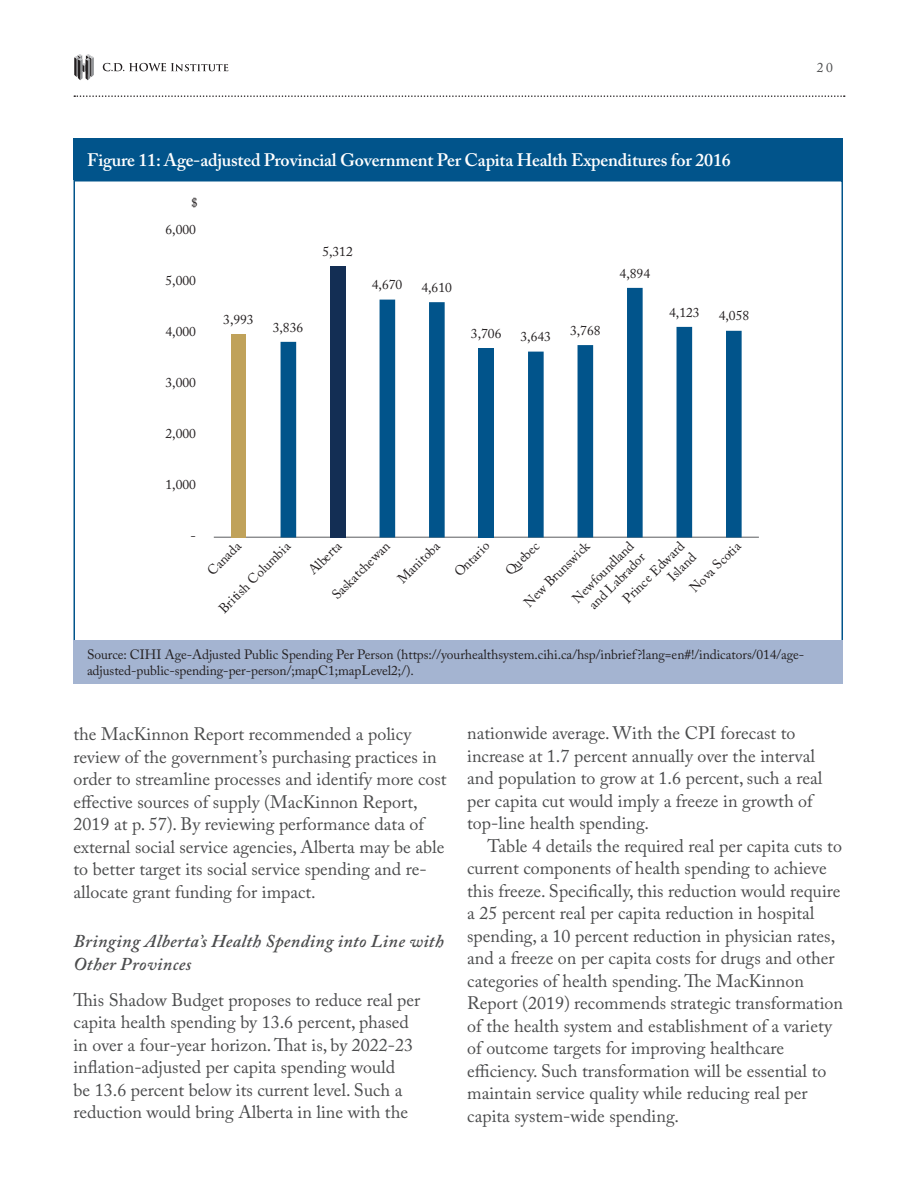
<style>
.page{position:relative;width:918px;height:1188px;background:#fff}
.page>*{position:absolute;margin:0;border:0;box-sizing:border-box;transform-origin:0 0}
.Body_Copy{font:18px/22.5px "Adobe Caslon Pro";color:#4b4c4d}
.Table_Header{font:600 18px "Adobe Caslon Pro";letter-spacing:-.01em;color:#fff}
.Level_Three_Head{font:italic 600 18px/22.5px "Adobe Caslon Pro";letter-spacing:.02em;color:#4b4c4d}
.table_foot_note{font:13.5px/16.2px "Adobe Caslon Pro";letter-spacing:-.005em;color:#231f20;text-align:center}
.t1{font:13.5px "Adobe Caslon Pro";color:#4b4c4d}
</style>
<div class="page">
<svg style="left:74px;top:95px;width:771px;height:2px"></svg>
<svg style="left:74px;top:54px;width:20px;height:26px"></svg>
<svg style="left:103px;top:63px;width:125px;height:8px"></svg>
<div style="left:74px;top:180px;width:769px;height:462px;background:#fff;border:2px solid #01548b"></div>
<hr style="left:214px;top:537px;width:545px;height:1px;background:#6c6d70">
<div style="left:231px;top:334px;width:15px;height:204px;background:#c0a25a"></div>
<div style="left:330px;top:266px;width:16px;height:272px;background:#132e54"></div>
<svg style="left:281px;top:288px;width:461px;height:250px"></svg>
<div style="left:74px;top:640px;width:769px;height:44px;background:#a4b4d1"></div>
<div style="left:74px;top:138px;width:769px;height:42px;background:#01548b"></div>
<p class="t1" style="left:817px;top:59px;width:18px">20</p>
<p class="Table_Header" style="left:87px;top:149px;width:645px">Figure 11: Age-adjusted Provincial Government Per Capita Health Expenditures for 2016</p>
<p class="table_foot_note" style="left:191px;top:194px;width:8px">$</p>
<p class="table_foot_note" style="left:166px;top:221px;width:32px">6,000</p>
<p class="table_foot_note" style="left:166px;top:272px;width:32px">5,000</p>
<p class="table_foot_note" style="left:166px;top:323px;width:32px">4,000</p>
<p class="table_foot_note" style="left:166px;top:374px;width:32px">3,000</p>
<p class="table_foot_note" style="left:166px;top:425px;width:32px">2,000</p>
<p class="table_foot_note" style="left:166px;top:476px;width:32px">1,000</p>
<p class="table_foot_note" style="left:223px;top:311px;width:32px">3,993</p>
<p class="table_foot_note" style="left:273px;top:319px;width:32px">3,836</p>
<p class="table_foot_note" style="left:322px;top:243px;width:32px">5,312</p>
<p class="table_foot_note" style="left:372px;top:276px;width:32px">4,670</p>
<p class="table_foot_note" style="left:421px;top:279px;width:32px">4,610</p>
<p class="table_foot_note" style="left:471px;top:325px;width:32px">3,706</p>
<p class="table_foot_note" style="left:521px;top:329px;width:32px">3,643</p>
<p class="table_foot_note" style="left:570px;top:322px;width:32px">3,768</p>
<p class="table_foot_note" style="left:620px;top:265px;width:32px">4,894</p>
<p class="table_foot_note" style="left:669px;top:304px;width:32px">4,123</p>
<p class="table_foot_note" style="left:719px;top:307px;width:32px">4,058</p>
<p class="table_foot_note" style="left:191px;top:527px;width:7px">-</p>
<p class="table_foot_note" style="left:520px;top:599px;width:88px;rotate:-45deg">New Brunswick</p>
<p class="table_foot_note" style="left:619px;top:595px;width:83px;text-align:right;rotate:-45deg">Prince Edward<br>Island</p>
<p class="table_foot_note" style="left:569px;top:595px;width:82px;rotate:-45deg">Newfoundland and Labrador</p>
<p class="table_foot_note" style="left:686px;top:584px;width:67px;rotate:-45deg">Nova Scotia</p>
<p class="table_foot_note" style="left:329px;top:591px;width:77px;rotate:-45deg">Saskatchewan</p>
<p class="table_foot_note" style="left:394px;top:575px;width:55px;rotate:-45deg">Manitoba</p>
<p class="table_foot_note" style="left:451px;top:568px;width:45px;rotate:-45deg">Ontario</p>
<p class="table_foot_note" style="left:502px;top:567px;width:43px;rotate:-45deg">Quebec</p>
<p class="table_foot_note" style="left:215px;top:605px;width:97px;rotate:-45deg">British Columbia</p>
<p class="table_foot_note" style="left:305px;top:566px;width:42px;rotate:-45deg">Alberta</p>
<p class="table_foot_note" style="left:204px;top:567px;width:43px;rotate:-45deg">Canada</p>
<p class="table_foot_note" style="left:87px;top:646px;width:719px;text-align:left">Source: CIHI Age-Adjusted Public Spending Per Person (https://yourhealthsystem.cihi.ca/hsp/inbrief?lang=en#!/indicators/014/age&shy;adjusted-public-spending-per-person/;mapC1;mapLevel2;/).</p>
<p class="Body_Copy" style="left:74px;top:723px;width:375px">the MacKinnon Report recommended a policy review of the government’s purchasing practices in order to streamline processes and identify more cost effective sources of supply (MacKinnon Report, 2019 at p. 57). By reviewing performance data of external social service agencies, Alberta may be able to better target its social service spending and re&shy;allocate grant funding for impact.</p>
<p class="Level_Three_Head" style="left:74px;top:930px;width:372px">Bringing Alberta’s Health Spending into Line with<br>Other Provinces</p>
<p class="Body_Copy" style="left:74px;top:988px;width:348px">This Shadow Budget proposes to reduce real per capita health spending by 13.6 percent, phased in over a four-year horizon. That is, by 2022-23 inflation-adjusted per capita spending would<br>be 13.6 percent below its current level. Such a reduction would bring Alberta in line with the</p>
<p class="Body_Copy" style="left:467px;top:722px;width:357px">nationwide average. With the CPI forecast to increase at 1.7 percent annually over the interval and population to grow at 1.6 percent, such a real per capita cut would imply a freeze in growth of top-line health spending.</p>
<p class="Body_Copy" style="left:467px;top:834px;width:377px;text-indent:20px">Table 4 details the required real per capita cuts to current components of health spending to achieve this freeze. Specifically, this reduction would require a 25 percent real per capita reduction in hospital spending, a 10 percent reduction in physician rates, and a freeze on per capita costs for drugs and other categories of health spending. The MacKinnon Report (2019) recommends strategic transformation of the health system and establishment of a variety of outcome targets for improving healthcare efficiency. Such transformation will be essential to maintain service quality while reducing real per capita system-wide spending.</p>
</div>
